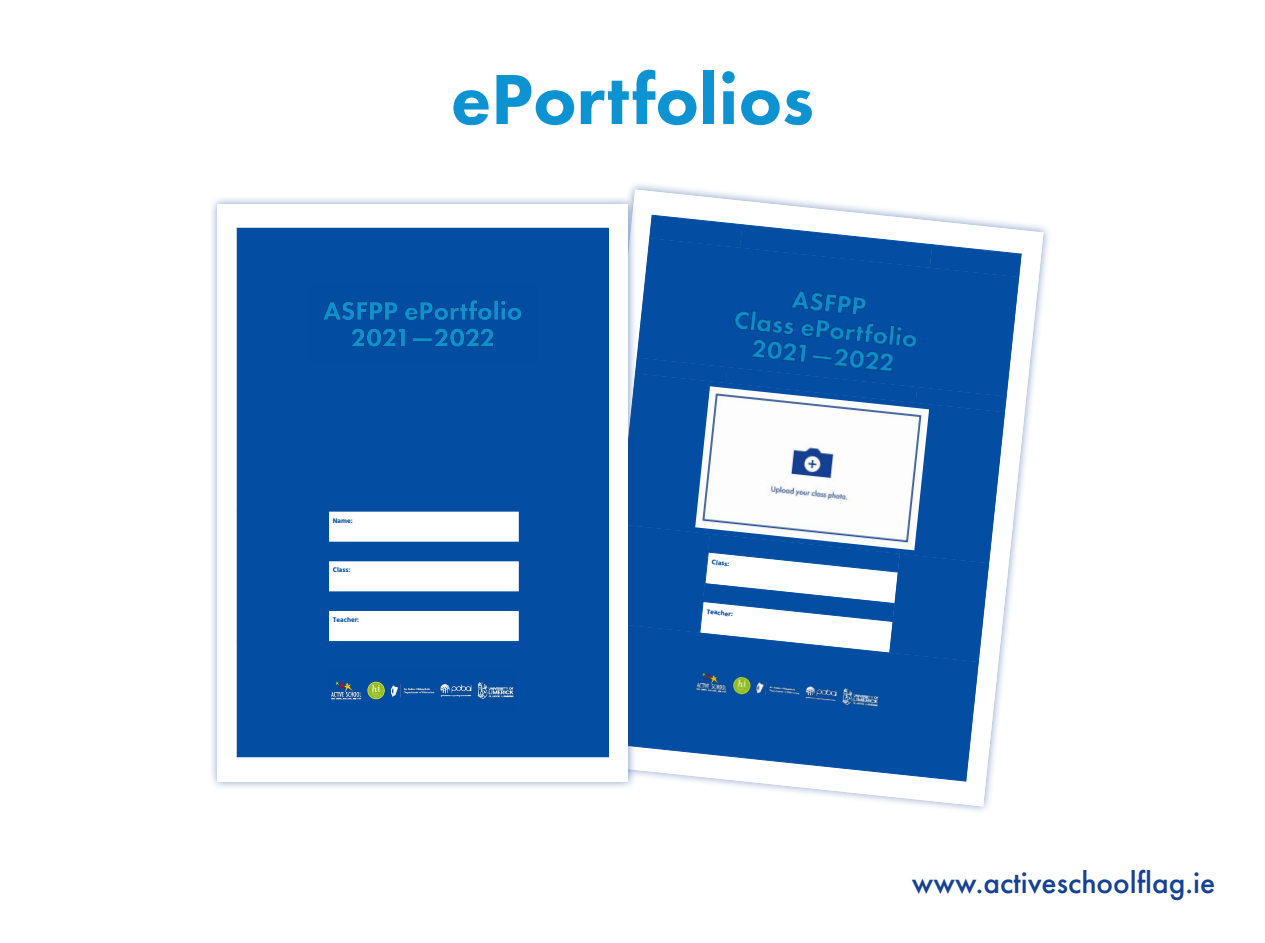
<style>
.page{position:relative;width:1265px;height:943px;background:#fff}
.page>*{position:absolute;margin:0;border:0;box-sizing:border-box;transform-origin:0 0}
.t1{font:800 73.5px "Futura PT";color:#0d93d2}
.t2{font:500 31.5px "Futura PT";color:#164194}
.t3{font:700 6.83px "Hind";color:#034ea2}
</style>
<div class="page">
<svg style="left:629px;top:189px;width:414px;height:617px"></svg>
<svg style="left:637px;top:214px;width:385px;height:568px"></svg>
<img style="left:695px;top:386px;width:234px;height:164px">
<img style="left:708px;top:279px;width:236px;height:101px">
<img style="left:692px;top:661px;width:192px;height:60px">
<div style="left:208px;top:196px;width:429px;height:594px;background:#164194;opacity:.5"></div>
<div style="left:218px;top:204px;width:410px;height:577px;background:#fff"></div>
<div style="left:237px;top:228px;width:371px;height:283px;background:#034ea2"></div>
<div style="left:237px;top:511px;width:91px;height:130px;background:#034ea2"></div>
<div style="left:519px;top:511px;width:89px;height:130px;background:#034ea2"></div>
<div style="left:328px;top:542px;width:191px;height:18px;background:#034ea2"></div>
<div style="left:328px;top:592px;width:191px;height:18px;background:#034ea2"></div>
<div style="left:237px;top:641px;width:371px;height:115px;background:#034ea2"></div>
<hr style="left:328px;top:511px;width:1px;height:131px;background:#034ea2">
<hr style="left:608px;top:228px;width:1px;height:529px;background:#034ea2">
<hr style="left:237px;top:511px;width:372px;height:1px;background:#034ea2">
<hr style="left:328px;top:560px;width:191px;height:1px;background:#034ea2">
<hr style="left:328px;top:591px;width:191px;height:1px;background:#034ea2">
<hr style="left:328px;top:610px;width:191px;height:1px;background:#034ea2">
<hr style="left:237px;top:756px;width:372px;height:1px;background:#034ea2">
<img style="left:323px;top:300px;width:199px;height:47px">
<img style="left:331px;top:681px;width:183px;height:19px">
<h1 class="t1" style="left:451px;top:54px;width:365px">ePortfolios</h1>
<p class="t3" style="left:333px;top:516px;width:21px">Name:</p>
<p class="t3" style="left:333px;top:566px;width:19px">Class:</p>
<p class="t3" style="left:333px;top:615px;width:28px">Teacher:</p>
<p class="t3" style="left:712px;top:558px;width:19px;rotate:6deg">Class:</p>
<p class="t3" style="left:707px;top:607px;width:28px;rotate:6deg">Teacher:</p>
<h2 class="t2" style="left:912px;top:863px;width:305px">www.activeschoolflag.ie</h2>
</div>
